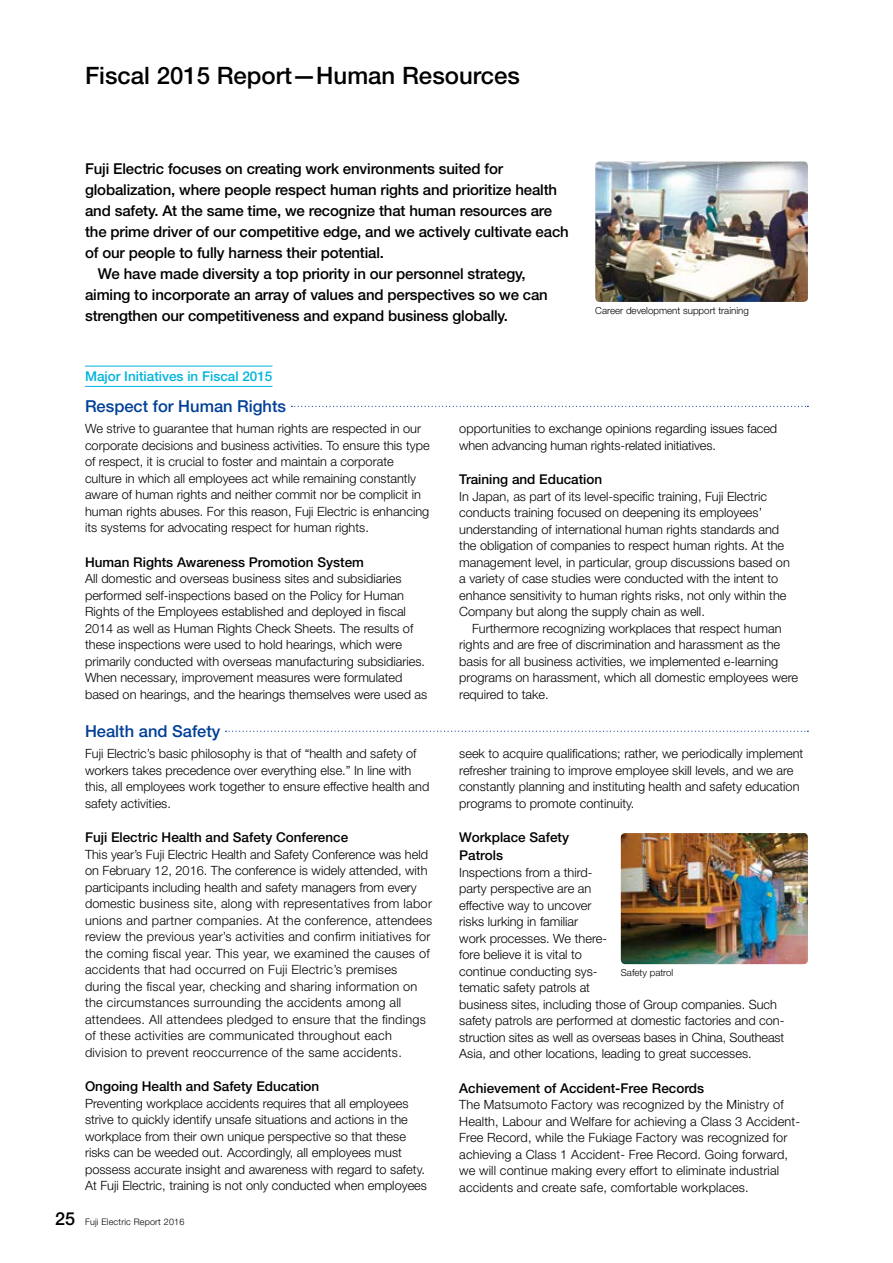
<style>
.page{position:relative;width:893px;height:1263px;background:#fff}
.page>*{position:absolute;margin:0;border:0;box-sizing:border-box;transform-origin:0 0}
.t1{font:500 24px "Helvetica Neue LT Std";color:#000}
.t2{font:500 16.5px "Helvetica Neue LT Std";color:#003f98}
.t3{font:500 15px "Helvetica Neue LT Std";letter-spacing:-.01em;color:#000}
.t4{font:500 13.5px/18px "Helvetica Neue LT Std";color:#000}
.t5{font:500 13.5px "Helvetica Neue LT Std";color:#00b4de}
.t6{font:300 12.75px/16.5px "Helvetica Neue LT Std";color:#000}
.t7{font:300 12.75px/16.5px "Helvetica Neue LT Std";letter-spacing:.02em;color:#000}
.t8{font:300 9.75px "Helvetica Neue LT Std";color:#000}
.t9{font:300 9px "Helvetica Neue LT Std";letter-spacing:.02em;color:#000}
.s1{font-weight:500;font-size:18px}
</style>
<div class="page">
<hr style="left:85px;top:366px;width:187px;height:1px;background:#00b4de">
<hr style="left:85px;top:386px;width:187px;height:1px;background:#00b4de">
<svg style="left:291px;top:406px;width:517px;height:1px"></svg>
<svg style="left:226px;top:731px;width:582px;height:1px"></svg>
<img style="left:595px;top:162px;width:213px;height:140px">
<img style="left:621px;top:833px;width:187px;height:131px">
<h1 class="t1" style="left:85px;top:61px;width:436px">Fiscal 2015 Report—Human Resources</h1>
<p class="t3" style="left:85px;top:160px;width:420px">Fuji Electric focuses on creating work environments suited for</p>
<p class="t3" style="left:85px;top:181px;width:474px">globalization, where people respect human rights and prioritize health</p>
<p class="t3" style="left:85px;top:202px;width:468px">and safety. At the same time, we recognize that human resources are</p>
<p class="t3" style="left:85px;top:223px;width:485px">the prime driver of our competitive edge, and we actively cultivate each</p>
<p class="t3" style="left:85px;top:244px;width:301px">of our people to fully harness their potential.</p>
<p class="t3" style="left:98px;top:265px;width:429px">We have made diversity a top priority in our personnel strategy,</p>
<p class="t3" style="left:85px;top:286px;width:464px">aiming to incorporate an array of values and perspectives so we can</p>
<p class="t3" style="left:85px;top:307px;width:424px">strengthen our competitiveness and expand business globally.</p>
<p class="t8" style="left:595px;top:305px;width:155px">Career development support training</p>
<p class="t5" style="left:85px;top:368px;width:189px">Major Initiatives in Fiscal 2015</p>
<p class="t2" style="left:85px;top:397px;width:203px">Respect for Human Rights</p>
<p class="t6" style="left:85px;top:420px;width:346px">We strive to guarantee that human rights are respected in our corporate decisions and business activities. To ensure this type of respect, it is crucial to foster and maintain a corporate culture in which all employees act while remaining constantly aware of human rights and neither commit nor be complicit in human rights abuses. For this reason, Fuji Electric is enhancing its systems for advocating respect for human rights.</p>
<p class="t4" style="left:85px;top:553px;width:280px">Human Rights Awareness Promotion System</p>
<p class="t6" style="left:85px;top:570px;width:344px">All domestic and overseas business sites and subsidiaries performed self-inspections based on the Policy for Human Rights of the Employees established and deployed in fiscal 2014 as well as Human Rights Check Sheets. The results of these inspections were used to hold hearings, which were primarily conducted with overseas manufacturing subsidiaries.<br>When necessary, improvement measures were formulated based on hearings, and the hearings themselves were used as</p>
<p class="t2" style="left:85px;top:721px;width:137px">Health and Safety</p>
<p class="t6" style="left:85px;top:745px;width:346px">Fuji Electric’s basic philosophy is that of “health and safety of workers takes precedence over everything else.” In line with this, all employees work together to ensure effective health and safety activities.</p>
<p class="t4" style="left:85px;top:828px;width:265px">Fuji Electric Health and Safety Conference</p>
<p class="t7" style="left:85px;top:845px;width:349px">This year’s Fuji Electric Health and Safety Conference was held on February 12, 2016. The conference is widely attended, with participants including health and safety managers from every domestic business site, along with representatives from labor unions and partner companies. At the conference, attendees review the previous year’s activities and confirm initiatives for the coming fiscal year. This year, we examined the causes of accidents that had occurred on Fuji Electric’s premises during the fiscal year, checking and sharing information on the circumstances surrounding the accidents among all attendees. All attendees pledged to ensure that the findings of these activities are communicated throughout each division to prevent reoccurrence of the same accidents.</p>
<p class="t4" style="left:85px;top:1077px;width:236px">Ongoing Health and Safety Education</p>
<p class="t6" style="left:85px;top:1094px;width:343px">Preventing workplace accidents requires that all employees strive to quickly identify unsafe situations and actions in the workplace from their own unique perspective so that these risks can be weeded out. Accordingly, all employees must possess accurate insight and awareness with regard to safety.<br>At Fuji Electric, training is not only conducted when employees</p>
<p class="t9" style="left:55px;top:1216px;width:131px"><span class="s1">25</span> Fuji Electric Report 2016</p>
<p class="t6" style="left:459px;top:420px;width:319px">opportunities to exchange opinions regarding issues faced when advancing human rights-related initiatives.</p>
<p class="t4" style="left:459px;top:470px;width:145px">Training and Education</p>
<p class="t6" style="left:459px;top:488px;width:332px">In Japan, as part of its level-specific training, Fuji Electric conducts training focused on deepening its employees’ understanding of international human rights standards and the obligation of companies to respect human rights. At the management level, in particular, group discussions based on a variety of case studies were conducted with the intent to enhance sensitivity to human rights risks, not only within the Company but along the supply chain as well.</p>
<p class="t6" style="left:459px;top:619px;width:340px;text-indent:13px">Furthermore recognizing workplaces that respect human rights and are free of discrimination and harassment as the basis for all business activities, we implemented e-learning programs on harassment, which all domestic employees were required to take.</p>
<p class="t6" style="left:459px;top:745px;width:346px">seek to acquire qualifications; rather, we periodically implement refresher training to improve employee skill levels, and we are constantly planning and instituting health and safety education programs to promote continuity.</p>
<p class="t4" style="left:459px;top:828px;width:111px">Workplace Safety<br>Patrols</p>
<p class="t6" style="left:459px;top:863px;width:327px">Inspections from a third-<br>party perspective are an<br>effective way to uncover<br>risks lurking in familiar<br>work processes. We there-<br>fore believe it is vital to<br>continue conducting sys-<br>tematic safety patrols at<br>business sites, including those of Group companies. Such safety patrols are performed at domestic factories and con&shy;struction sites as well as overseas bases in China, Southeast Asia, and other locations, leading to great successes.</p>
<p class="t4" style="left:459px;top:1078px;width:246px">Achievement of Accident-Free Records</p>
<p class="t6" style="left:459px;top:1096px;width:342px">The Matsumoto Factory was recognized by the Ministry of Health, Labour and Welfare for achieving a Class 3 Accident-Free Record, while the Fukiage Factory was recognized for achieving a Class 1 Accident- Free Record. Going forward, we will continue making every effort to eliminate industrial accidents and create safe, comfortable workplaces.</p>
<p class="t8" style="left:621px;top:967px;width:54px">Safety patrol</p>
</div>
